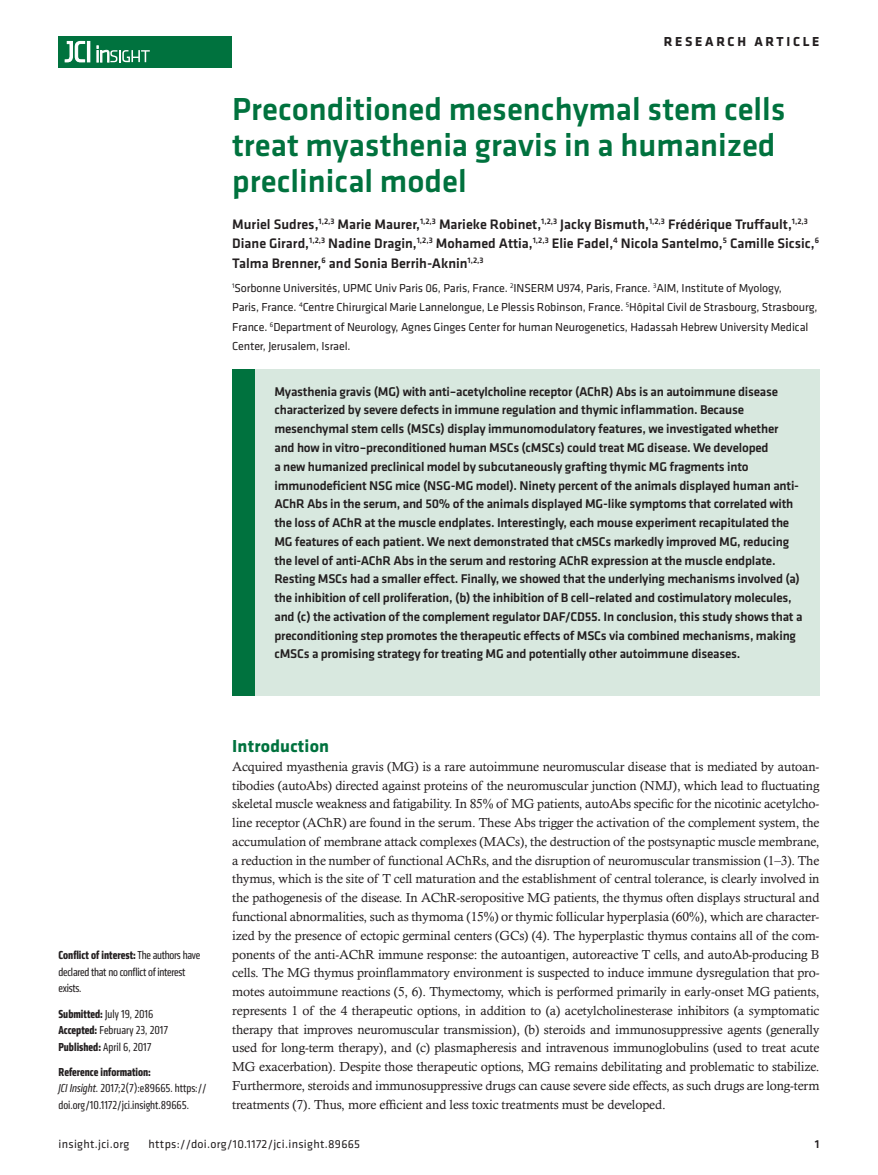
<style>
.page{position:relative;width:878px;height:1175px;background:#fff}
.page>*{position:absolute;margin:0;border:0;box-sizing:border-box;transform-origin:0 0}
.t1{font:500 33px/36px "Klavika Basic";color:#00723e}
.t2{font:700 18px "Klavika";letter-spacing:.01em;color:#00723e}
.t3{font:500 14.25px/19.5px "Klavika Basic";color:#231f20}
.t4{font:700 13.5px "Klavika Basic";letter-spacing:.2em;color:#231f20}
.t5{font:13.2px/18.8px "Calisto MT Std";letter-spacing:-.01em;color:#231f20;text-align:justify}
.t6{font:500 13.2px/18.8px "Klavika Basic";letter-spacing:-.015em;color:#231f20}
.t7{font:12px/19.5px "Klavika";letter-spacing:-.01em;color:#231f20}
.t8{font:condensed 12px/16.5px "Klavika";color:#231f20}
.t9{font:condensed 12px/16.5px "Klavika";letter-spacing:-.02em;color:#231f20}
.t10{font:12px "Klavika Basic";letter-spacing:.025em;color:#231f20}
.t11{font:500 12px "Klavika Basic";color:#231f20}
.s1{font-weight:700}
.s2{font-style:italic}
</style>
<div class="page">
<div style="left:59px;top:36px;width:173px;height:31px;background:#00723e"></div>
<hr style="left:87px;top:41px;width:3px;height:21px;background:#fff">
<svg style="left:64px;top:41px;width:21px;height:22px"></svg>
<svg style="left:97px;top:46px;width:53px;height:16px"></svg>
<div style="left:232px;top:369px;width:587px;height:327px;background:#d8e8df"></div>
<div style="left:232px;top:369px;width:22px;height:327px;background:#00723e"></div>
<p class="t4" style="left:663px;top:32px;width:157px">RESEARCH ARTICLE</p>
<h1 class="t1" style="left:232px;top:91px;width:555px">Preconditioned mesenchymal stem cells treat myasthenia gravis in a humanized preclinical model</h1>
<p class="t3" style="left:232px;top:214px;width:588px">Muriel Sudres,<sup>1,2,3</sup> Marie Maurer,<sup>1,2,3</sup> Marieke Robinet,<sup>1,2,3</sup> Jacky Bismuth,<sup>1,2,3</sup> Frédérique Truffault,<sup>1,2,3<br></sup>Diane Girard,<sup>1,2,3</sup> Nadine Dragin,<sup>1,2,3</sup> Mohamed Attia,<sup>1,2,3</sup> Elie Fadel,<sup>4</sup> Nicola Santelmo,<sup>5</sup> Camille Sicsic,<sup>6<br></sup>Talma Brenner,<sup>6</sup> and Sonia Berrih-Aknin<sup>1,2,3</sup></p>
<p class="t7" style="left:232px;top:277px;width:586px"><sup>1</sup>Sorbonne Universités, UPMC Univ Paris 06, Paris, France. <sup>2</sup>INSERM U974, Paris, France. <sup>3</sup>AIM, Institute of Myology,<br>Paris, France. <sup>4</sup>Centre Chirurgical Marie Lannelongue, Le Plessis Robinson, France. <sup>5</sup>Hôpital Civil de Strasbourg, Strasbourg, France. <sup>6</sup>Department of Neurology, Agnes Ginges Center for human Neurogenetics, Hadassah Hebrew University Medical Center, Jerusalem, Israel.</p>
<p class="t6" style="left:274px;top:381px;width:529px">Myasthenia gravis (MG) with anti–acetylcholine receptor (AChR) Abs is an autoimmune disease characterized by severe defects in immune regulation and thymic inflammation. Because mesenchymal stem cells (MSCs) display immunomodulatory features, we investigated whether<br>and how in vitro–preconditioned human MSCs (cMSCs) could treat MG disease. We developed<br>a new humanized preclinical model by subcutaneously grafting thymic MG fragments into immunodeficient NSG mice (NSG-MG model). Ninety percent of the animals displayed human anti-AChR Abs in the serum, and 50% of the animals displayed MG-like symptoms that correlated with the loss of AChR at the muscle endplates. Interestingly, each mouse experiment recapitulated the MG features of each patient. We next demonstrated that cMSCs markedly improved MG, reducing the level of anti-AChR Abs in the serum and restoring AChR expression at the muscle endplate.<br>Resting MSCs had a smaller effect. Finally, we showed that the underlying mechanisms involved (a) the inhibition of cell proliferation, (b) the inhibition of B cell–related and costimulatory molecules, and (c) the activation of the complement regulator DAF/CD55. In conclusion, this study shows that a preconditioning step promotes the therapeutic effects of MSCs via combined mechanisms, making cMSCs a promising strategy for treating MG and potentially other autoimmune diseases.</p>
<p class="t9" style="left:59px;top:947px;width:143px"><span class="s1">Conflict of interest:</span> The authors have declared that no conflict of interest exists.</p>
<p class="t8" style="left:59px;top:1005px;width:111px"><span class="s1">Submitted:</span> July 19, 2016<br><span class="s1">Accepted:</span> February 23, 2017<br><span class="s1">Published:</span> April 6, 2017</p>
<p class="t8" style="left:59px;top:1063px;width:150px"><span class="s1">Reference information:<br></span><span class="s2">JCI Insight</span>. 2017;2(7):e89665. https:// doi.org/10.1172/jci.insight.89665.</p>
<h2 class="t2" style="left:232px;top:733px;width:98px">Introduction</h2>
<p class="t5" style="left:232px;top:757px;width:588px">Acquired myasthenia gravis (MG) is a rare autoimmune neuromuscular disease that is mediated by autoan&shy;tibodies (autoAbs) directed against proteins of the neuromuscular junction (NMJ), which lead to fluctuating skeletal muscle weakness and fatigability. In 85% of MG patients, autoAbs specific for the nicotinic acetylcho&shy;line receptor (AChR) are found in the serum. These Abs trigger the activation of the complement system, the accumulation of membrane attack complexes (MACs), the destruction of the postsynaptic muscle membrane, a reduction in the number of functional AChRs, and the disruption of neuromuscular transmission (1–3). The thymus, which is the site of T cell maturation and the establishment of central tolerance, is clearly involved in the pathogenesis of the disease. In AChR-seropositive MG patients, the thymus often displays structural and functional abnormalities, such as thymoma (15%) or thymic follicular hyperplasia (60%), which are character&shy;ized by the presence of ectopic germinal centers (GCs) (4). The hyperplastic thymus contains all of the com&shy;ponents of the anti-AChR immune response: the autoantigen, autoreactive T cells, and autoAb-producing B cells. The MG thymus proinflammatory environment is suspected to induce immune dysregulation that pro&shy;motes autoimmune reactions (5, 6). Thymectomy, which is performed primarily in early-onset MG patients, represents 1 of the 4 therapeutic options, in addition to (a) acetylcholinesterase inhibitors (a symptomatic therapy that improves neuromuscular transmission), (b) steroids and immunosuppressive agents (generally used for long-term therapy), and (c) plasmapheresis and intravenous immunoglobulins (used to treat acute MG exacerbation). Despite those therapeutic options, MG remains debilitating and problematic to stabilize.<br>Furthermore, steroids and immunosuppressive drugs can cause severe side effects, as such drugs are long-term treatments (7). Thus, more efficient and less toxic treatments must be developed.</p>
<p class="t10" style="left:58px;top:1135px;width:72px">insight.jci.org</p>
<p class="t10" style="left:148px;top:1135px;width:213px">https://doi.org/10.1172/jci.insight.89665</p>
<p class="t11" style="left:814px;top:1135px;width:6px">1</p>
</div>
